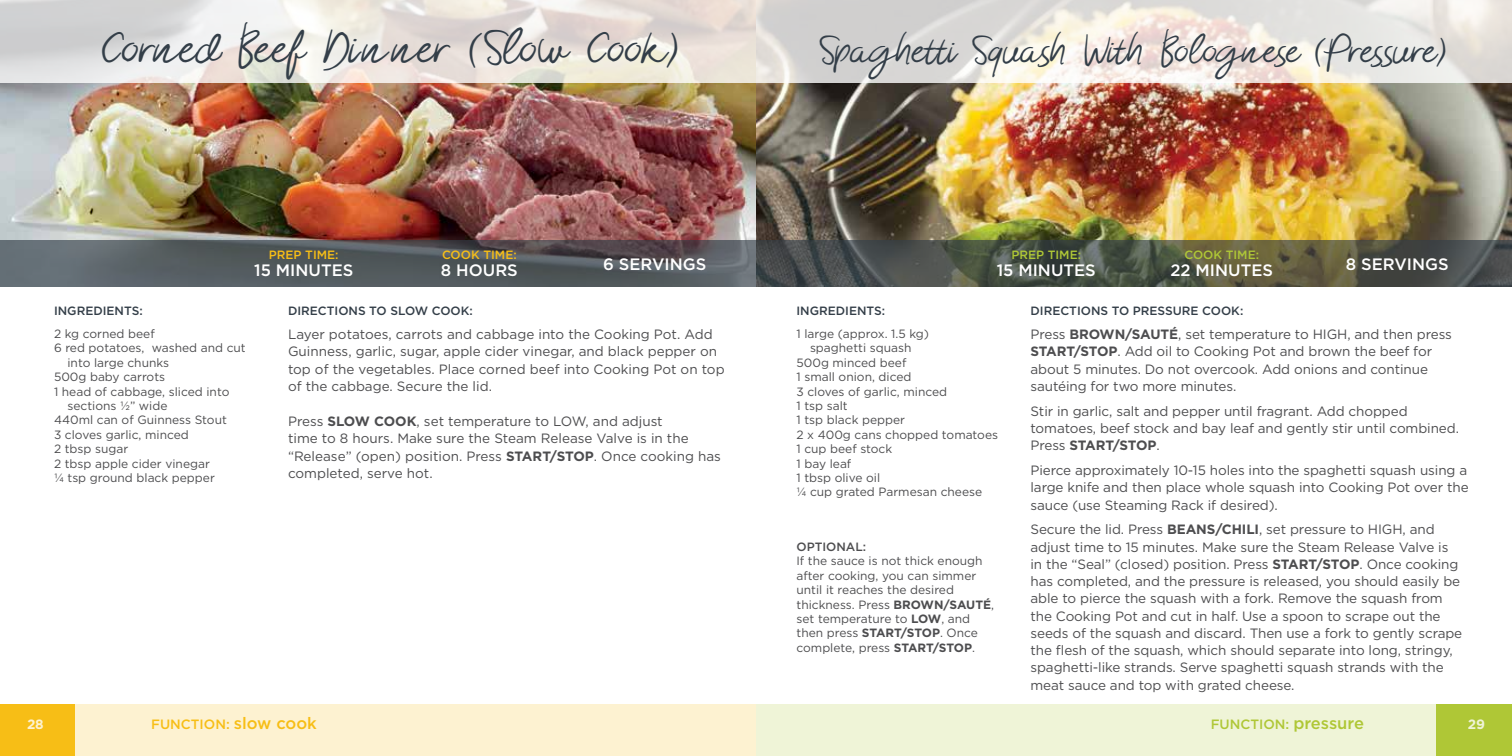
<style>
.page{position:relative;width:1512px;height:756px;background:#fff}
.page>*{position:absolute;margin:0;border:0;box-sizing:border-box;transform-origin:0 0}
.t1{font:34.5px "Morsal";letter-spacing:-.06em;color:#333e48}
.t2{font:28.5px "Morsal";letter-spacing:-.035em;color:#333e48}
.t3{font:500 16.5px "Gotham";color:#fff}
.t4{font:13.5px/17.2px "Gotham";letter-spacing:-.005em;color:#4d4d4f}
.t5{font:500 13.5px "Gotham";color:#f7be16}
.t6{font:500 13.5px "Gotham";color:#afc736}
.t7{font:700 13.5px "Gotham";color:#fff}
.t8{font:12px/14.4px "Gotham";color:#4d4d4f}
.t9{font:500 12px "Gotham";color:#333e48}
.t10{font:500 12px "Gotham";color:#f7be16}
.t11{font:500 12px "Gotham";color:#afc736}
.t12{font:500 12px "Gotham";color:#4d4d4f}
.s1{font-weight:700}
.s2{font-size:16.5px}
</style>
<div class="page">
<img style="left:0;top:83px;width:756px;height:157px">
<svg style="left:0;top:0;width:756px;height:83px"></svg>
<svg style="left:0;top:240px;width:756px;height:46px;background:#575c61"></svg>
<svg style="left:0;top:704px;width:756px;height:52px;background:#fcecbc"></svg>
<img style="left:756px;top:83px;width:756px;height:157px">
<svg style="left:756px;top:0;width:756px;height:83px;background:#e6e2dd"></svg>
<svg style="left:756px;top:704px;width:756px;height:52px;background:#e8efc7"></svg>
<svg style="left:756px;top:240px;width:756px;height:46px;background:#4f5347"></svg>
<h1 class="t1" style="left:103px;top:30px;width:579px">Corned Beef Din ner (Slow Cook)</h1>
<h2 class="t2" style="left:820px;top:35px;width:629px">Spaghetti Squash With Bolognese (Pressure)</h2>
<p class="t10" style="left:269px;top:248px;width:71px">PREP TIME:</p>
<p class="t3" style="left:254px;top:261px;width:101px">15 MINUTES</p>
<p class="t10" style="left:442px;top:248px;width:76px">COOK TIME:</p>
<p class="t3" style="left:441px;top:261px;width:78px">8 HOURS</p>
<p class="t3" style="left:603px;top:254px;width:105px">6 SERVINGS</p>
<p class="t11" style="left:1011px;top:248px;width:71px">PREP TIME:</p>
<p class="t3" style="left:997px;top:261px;width:101px">15 MINUTES</p>
<p class="t11" style="left:1184px;top:248px;width:76px">COOK TIME:</p>
<p class="t3" style="left:1170px;top:261px;width:104px">22 MINUTES</p>
<p class="t3" style="left:1346px;top:254px;width:104px">8 SERVINGS</p>
<p class="t9" style="left:54px;top:304px;width:90px">INGREDIENTS:</p>
<p class="t9" style="left:288px;top:304px;width:186px">DIRECTIONS TO SLOW COOK:</p>
<p class="t9" style="left:796px;top:304px;width:90px">INGREDIENTS:</p>
<p class="t9" style="left:1030px;top:304px;width:214px">DIRECTIONS TO PRESSURE COOK:</p>
<p class="t8" style="left:54px;top:326px;width:102px">2 kg corned beef</p>
<p class="t8" style="left:54px;top:341px;width:193px">6 red potatoes, washed and cut</p>
<p class="t8" style="left:68px;top:355px;width:103px">into large chunks</p>
<p class="t8" style="left:54px;top:369px;width:113px">500g baby carrots</p>
<p class="t8" style="left:54px;top:384px;width:177px">1 head of cabbage, sliced into</p>
<p class="t8" style="left:68px;top:398px;width:102px">sections ½” wide</p>
<p class="t8" style="left:54px;top:413px;width:174px">440ml can of Guinness Stout</p>
<p class="t8" style="left:54px;top:427px;width:136px">3 cloves garlic, minced</p>
<p class="t8" style="left:54px;top:441px;width:76px">2 tbsp sugar</p>
<p class="t8" style="left:54px;top:456px;width:157px">2 tbsp apple cider vinegar</p>
<p class="t8" style="left:54px;top:470px;width:162px">¼ tsp ground black pepper</p>
<p class="t4" style="left:288px;top:325px;width:438px">Layer potatoes, carrots and cabbage into the Cooking Pot. Add Guinness, garlic, sugar, apple cider vinegar, and black pepper on top of the vegetables. Place corned beef into Cooking Pot on top of the cabbage. Secure the lid.</p>
<p class="t4" style="left:288px;top:412px;width:435px">Press <span class="s1">SLOW COOK</span>, set temperature to LOW, and adjust<br>time to 8 hours. Make sure the Steam Release Valve is in the “Release” (open) position. Press <span class="s1">START/STOP</span>. Once cooking has completed, serve hot.</p>
<p class="t8" style="left:796px;top:326px;width:134px">1 large (approx. 1.5 kg)</p>
<p class="t8" style="left:810px;top:341px;width:103px">spaghetti squash</p>
<p class="t8" style="left:796px;top:355px;width:111px">500g minced beef</p>
<p class="t8" style="left:796px;top:369px;width:116px">1 small onion, diced</p>
<p class="t8" style="left:796px;top:384px;width:152px">3 cloves of garlic, minced</p>
<p class="t8" style="left:796px;top:398px;width:53px">1 tsp salt</p>
<p class="t8" style="left:796px;top:413px;width:110px">1 tsp black pepper</p>
<p class="t8" style="left:796px;top:427px;width:203px">2 x 400g cans chopped tomatoes</p>
<p class="t8" style="left:796px;top:441px;width:97px">1 cup beef stock</p>
<p class="t8" style="left:796px;top:456px;width:56px">1 bay leaf</p>
<p class="t8" style="left:796px;top:470px;width:85px">1 tbsp olive oil</p>
<p class="t8" style="left:796px;top:485px;width:187px">¼ cup grated Parmesan cheese</p>
<p class="t12" style="left:796px;top:539px;width:71px">OPTIONAL:</p>
<p class="t8" style="left:796px;top:554px;width:199px">If the sauce is not thick enough after cooking, you can simmer until it reaches the desired thickness. Press <span class="s1">BROWN/SAUTÉ</span>, set temperature to <span class="s1">LOW</span>, and then press <span class="s1">START/STOP</span>. Once complete, press <span class="s1">START/STOP</span>.</p>
<p class="t4" style="left:1030px;top:325px;width:423px">Press <span class="s1">BROWN/SAUTÉ</span>, set temperature to HIGH, and then press <span class="s1">START/STOP</span>. Add oil to Cooking Pot and brown the beef for about 5 minutes. Do not overcook. Add onions and continue sautéing for two more minutes.</p>
<p class="t4" style="left:1030px;top:402px;width:430px">Stir in garlic, salt and pepper until fragrant. Add chopped tomatoes, beef stock and bay leaf and gently stir until combined.<br>Press <span class="s1">START/STOP</span>.</p>
<p class="t4" style="left:1030px;top:461px;width:440px;text-align:justify">Pierce approximately 10-15 holes into the spaghetti squash using a large knife and then place whole squash into Cooking Pot over the sauce (use Steaming Rack if desired).</p>
<p class="t4" style="left:1030px;top:521px;width:433px">Secure the lid. Press <span class="s1">BEANS/CHILI</span>, set pressure to HIGH, and adjust time to 15 minutes. Make sure the Steam Release Valve is in the “Seal” (closed) position. Press <span class="s1">START/STOP</span>. Once cooking has completed, and the pressure is released, you should easily be able to pierce the squash with a fork. Remove the squash from the Cooking Pot and cut in half. Use a spoon to scrape out the seeds of the squash and discard. Then use a fork to gently scrape the flesh of the squash, which should separate into long, stringy, spaghetti-like strands. Serve spaghetti squash strands with the meat sauce and top with grated cheese.</p>
<p class="t7" style="left:27px;top:715px;width:18px">28</p>
<p class="t5" style="left:151px;top:716px;width:167px">FUNCTION: <span class="s2">slow cook</span></p>
<p class="t7" style="left:1468px;top:715px;width:19px">29</p>
<p class="t6" style="left:1211px;top:716px;width:155px">FUNCTION: <span class="s2">pressure</span></p>
</div>
